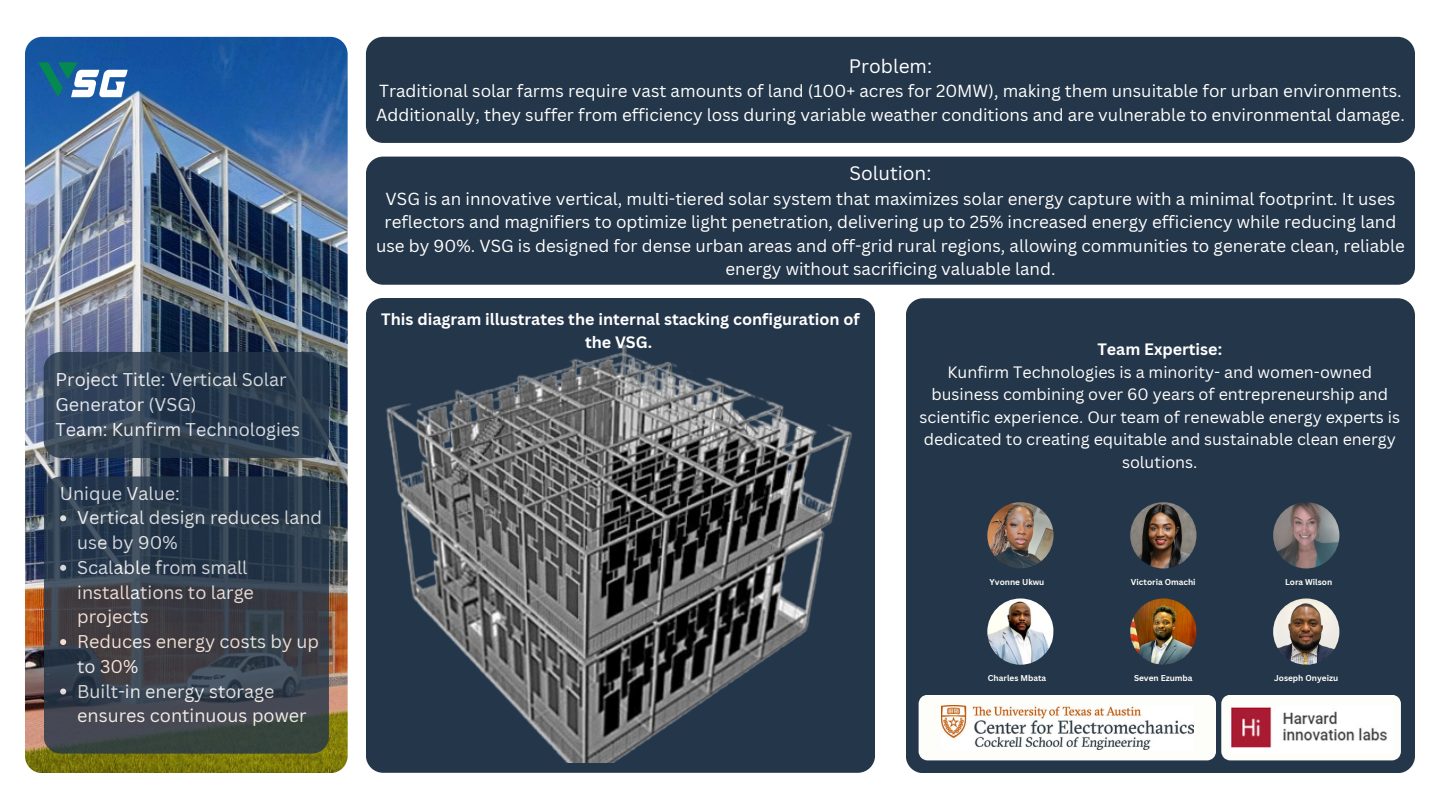
<style>
.page{position:relative;width:1440px;height:810px;background:#fff}
.page>*{position:absolute;margin:0;border:0;box-sizing:border-box;transform-origin:0 0}
.t1{font:19px "Canva Sans";color:#fff}
.t2{font:18px/24.8px "Canva Sans";color:#fff}
.t3{font:17px/23.2px "Canva Sans";color:#fff}
.t4{font:16.1px/22.5px "Canva Sans";color:#fff;text-align:center}
.t5{font:700 16.1px/22.5px "Canva Sans";color:#fff;text-align:center}
.t6{font:700 8.3px "Canva Sans";color:#fdfdfa}
.s1{font-weight:700}
</style>
<div class="page">
<img style="left:25px;top:37px;width:323px;height:736px;border-radius:17px">
<svg style="left:38px;top:62px;width:90px;height:35px"></svg>
<div style="left:366px;top:37px;width:1049px;height:106px;background:#243649;border-radius:17px"></div>
<div style="left:366px;top:157px;width:1049px;height:128px;background:#243649;border-radius:17px"></div>
<svg style="left:44px;top:476px;width:284px;height:278px;background:#353e4a"></svg>
<svg style="left:60px;top:515px;width:6px;height:6px"></svg>
<svg style="left:60px;top:565px;width:6px;height:6px"></svg>
<svg style="left:60px;top:639px;width:6px;height:6px"></svg>
<svg style="left:60px;top:689px;width:6px;height:6px"></svg>
<svg style="left:44px;top:352px;width:285px;height:106px;background:#2d3e51"></svg>
<div style="left:906px;top:298px;width:508px;height:475px;background:#243649;border-radius:17px"></div>
<img style="left:987px;top:502px;width:67px;height:66px;border-radius:50%">
<img style="left:987px;top:598px;width:67px;height:67px;border-radius:50%">
<img style="left:1130px;top:502px;width:66px;height:66px;border-radius:50%">
<img style="left:1273px;top:502px;width:66px;height:66px;border-radius:50%">
<img style="left:1130px;top:598px;width:66px;height:67px;border-radius:50%">
<img style="left:1273px;top:598px;width:66px;height:67px;border-radius:50%">
<div style="left:919px;top:695px;width:482px;height:65px;background:#fdfdfa"></div>
<img style="left:1228px;top:706px;width:165px;height:46px">
<img style="left:941px;top:705px;width:252px;height:45px">
<div style="left:366px;top:298px;width:508px;height:475px;background:#243649;border-radius:17px"></div>
<img style="left:386px;top:344px;width:466px;height:419px">
<p class="t2" style="left:56px;top:367px;width:246px">Project Title: Vertical Solar<br>Generator (VSG)<br>Team: Kunfirm Technologies</p>
<p class="t2" style="left:77px;top:480px;width:246px;text-indent:-17px">Unique Value:<br>Vertical design reduces land use by 90%<br>Scalable from small installations to large projects<br>Reduces energy costs by up to 30%<br>Built-in energy storage ensures continuous power</p>
<p class="t1" style="left:849px;top:52px;width:85px">Problem:</p>
<p class="t3" style="left:376px;top:79px;width:1030px">Traditional solar farms require vast amounts of land (100+ acres for 20MW), making them unsuitable for urban environments.<br>Additionally, they suffer from efficiency loss during variable weather conditions and are vulnerable to environmental damage.</p>
<h1 class="t1" style="left:849px;top:160px;width:83px">Solution:</h1>
<h1 class="t3" style="left:376px;top:187px;width:1030px;text-align:center">VSG is an innovative vertical, multi-tiered solar system that maximizes solar energy capture with a minimal footprint. It uses reflectors and magnifiers to optimize light penetration, delivering up to 25% increased energy efficiency while reducing land use by 90%. VSG is designed for dense urban areas and off-grid rural regions, allowing communities to generate clean, reliable energy without sacrificing valuable land.</h1>
<p class="t5" style="left:381px;top:308px;width:480px">This diagram illustrates the internal stacking configuration of the VSG.</p>
<p class="t4" style="left:919px;top:338px;width:482px"><span class="s1">Team Expertise:<br></span>Kunfirm Technologies is a minority- and women-owned business combining over 60 years of entrepreneurship and scientific experience. Our team of renewable energy experts is dedicated to creating equitable and sustainable clean energy solutions.</p>
<p class="t6" style="left:990px;top:576px;width:56px">Yvonne Ukwu</p>
<p class="t6" style="left:1131px;top:576px;width:66px">Victoria Omachi</p>
<h3 class="t6" style="left:1285px;top:576px;width:49px">Lora Wilson</h3>
<p class="t6" style="left:988px;top:673px;width:60px">Charles Mbata</p>
<p class="t6" style="left:1134px;top:673px;width:60px">Seven Ezumba</p>
<p class="t6" style="left:1274px;top:673px;width:66px">Joseph Onyeizu</p>
</div>
